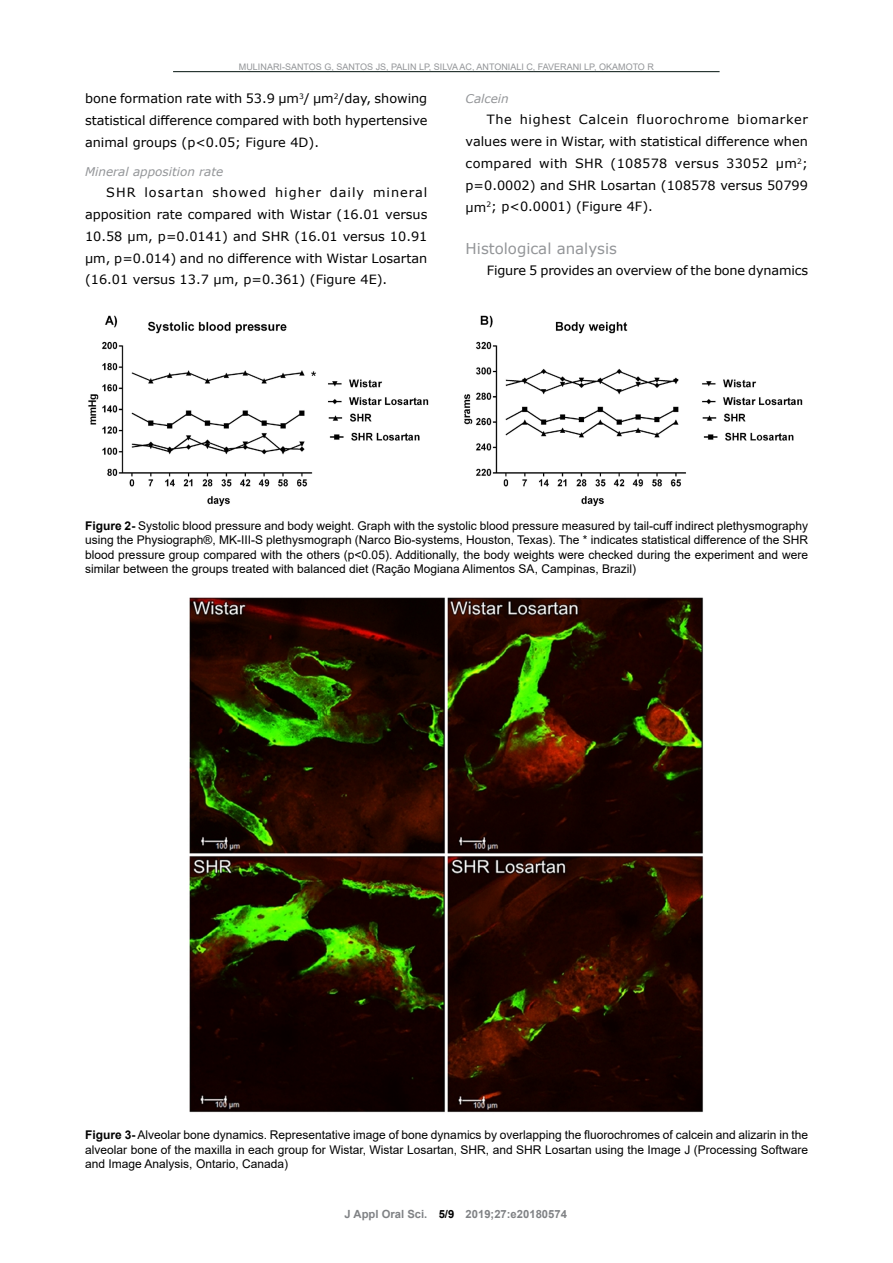
<style>
.page{position:relative;width:893px;height:1263px;background:#fff}
.page>*{position:absolute;margin:0;border:0;box-sizing:border-box;transform-origin:0 0}
.t1{font:15px "Verdana";color:#939598}
.t2{font:12.75px/21.8px "Verdana";color:#000;text-align:justify}
.t3{font:12px/14.4px "Arial";color:#000;text-align:justify}
.t4{font:italic 12px "Verdana";color:#939598}
.t5{font:700 11.25px "Arial";color:#808285}
.t6{font:9px "Arial";color:#939598}
.s1{font-weight:700}
.s2{color:#000}
</style>
<div class="page">
<hr style="left:173px;top:71px;width:547px;height:1px;background:#00110d">
<img style="left:88px;top:315px;width:715px;height:192px">
<img style="left:189px;top:597px;width:515px;height:516px">
<p class="t6" style="left:239px;top:60px;width:416px">MULINARI-SANTOS G, SANTOS JS, PALIN LP, SILVA AC, ANTONIALI C, FAVERANI LP, OKAMOTO R</p>
<p class="t2" style="left:85px;top:88px;width:344px">bone formation rate with 53.9 μm<sup>3</sup>/ μm<sup>2</sup>/day, showing statistical difference compared with both hypertensive animal groups (p&lt;0.05; Figure 4D).</p>
<p class="t4" style="left:85px;top:163px;width:140px">Mineral apposition rate</p>
<p class="t2" style="left:85px;top:182px;width:344px;text-indent:21px">SHR losartan showed higher daily mineral apposition rate compared with Wistar (16.01 versus 10.58 μm, p=0.0141) and SHR (16.01 versus 10.91 μm, p=0.014) and no difference with Wistar Losartan (16.01 versus 13.7 μm, p=0.361) (Figure 4E).</p>
<p class="t4" style="left:466px;top:90px;width:45px">Calcein</p>
<p class="t2" style="left:466px;top:109px;width:344px;text-indent:21px">The highest Calcein fluorochrome biomarker values were in Wistar, with statistical difference when compared with SHR (108578 versus 33052 μm<sup>2</sup>; p=0.0002) and SHR Losartan (108578 versus 50799 μm<sup>2</sup>; p&lt;0.0001) (Figure 4F).</p>
<p class="t1" style="left:466px;top:238px;width:153px">Histological analysis</p>
<p class="t2" style="left:487px;top:260px;width:323px">Figure 5 provides an overview of the bone dynamics</p>
<p class="t3" style="left:85px;top:518px;width:725px"><span class="s1">Figure 2-</span> Systolic blood pressure and body weight. Graph with the systolic blood pressure measured by tail-cuff indirect plethysmography using the Physiograph®, MK-III-S plethysmograph (Narco Bio-systems, Houston, Texas). The * indicates statistical difference of the SHR blood pressure group compared with the others (p&lt;0.05). Additionally, the body weights were checked during the experiment and were similar between the groups treated with balanced diet (Ração Mogiana Alimentos SA, Campinas, Brazil)</p>
<p class="t3" style="left:85px;top:1127px;width:724px"><span class="s1">Figure 3-</span> Alveolar bone dynamics. Representative image of bone dynamics by overlapping the fluorochromes of calcein and alizarin in the alveolar bone of the maxilla in each group for Wistar, Wistar Losartan, SHR, and SHR Losartan using the Image J (Processing Software and Image Analysis, Ontario, Canada)</p>
<p class="t5" style="left:345px;top:1206px;width:224px">J Appl Oral Sci. <span class="s2">5/9</span> 2019;27:e20180574</p>
</div>
